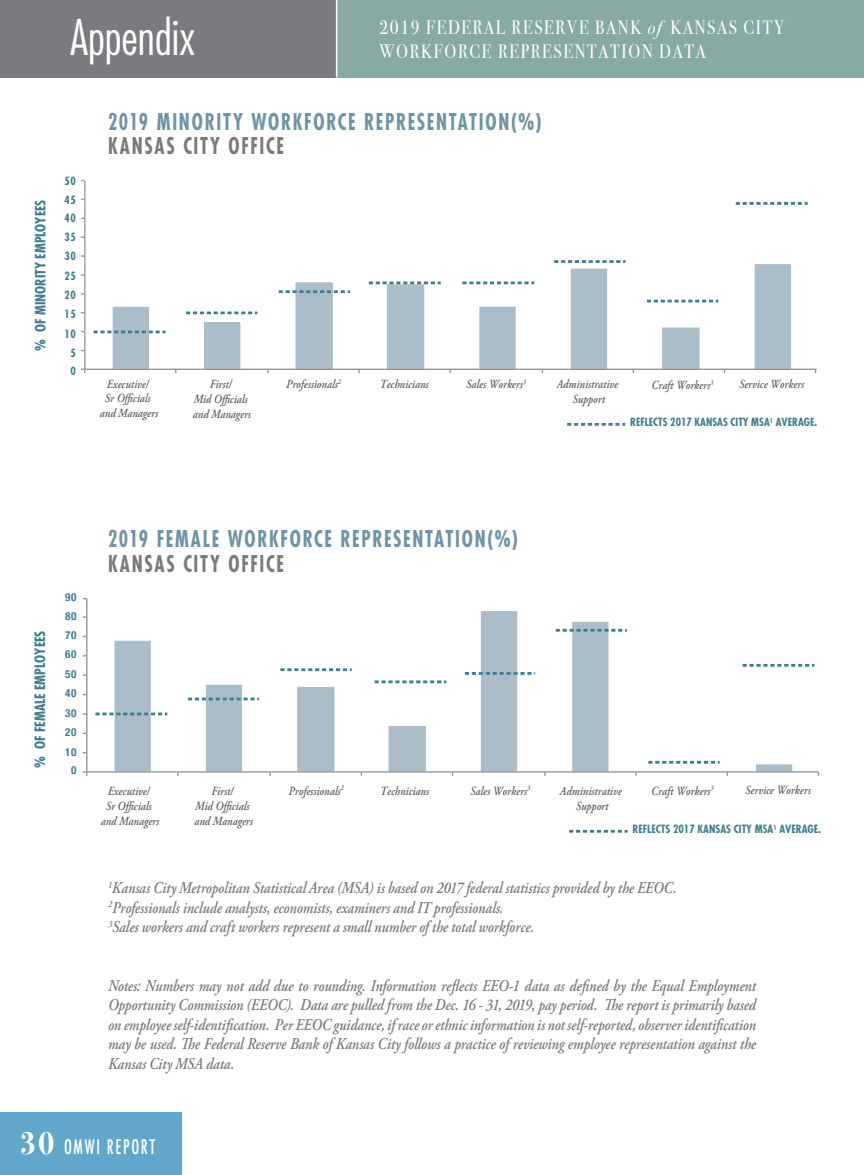
<style>
.page{position:relative;width:864px;height:1175px;background:#fff}
.page>*{position:absolute;margin:0;border:0;box-sizing:border-box;transform-origin:0 0}
.t1{font:300 condensed 48px "Futura Std";color:#fff}
.t2{font:700 condensed 22.5px "Futura Std";letter-spacing:.085em;color:#6e94a6;scale:.85 1}
.t3{font:700 condensed 22.5px "Futura Std";letter-spacing:.09em;color:#7c7b7c;scale:.85 1}
.t4{font:19.5px/24px "Bodoni Svty Two ITCTT";letter-spacing:.1em;color:#fff;scale:.85 1}
.t5{font:500 condensed 19.5px "Futura";letter-spacing:.1em;color:#fff;scale:.85 1}
.t6{font:italic 600 16.5px/19.5px "Adobe Garamond Pro";letter-spacing:-.005em;color:#7c7b7c;scale:.85 1}
.t7{font:700 condensed 13.95px "Futura Std";color:#3e7d91}
.t8{font:700 condensed 13.8px "Futura Std";color:#3e7d91}
.t9{font:italic 600 12.45px/14.9px "Adobe Garamond Pro";color:#5d6061;text-align:center;scale:.85 1}
.t10{font:700 condensed 11.1px "Futura Std";color:#3e7d91}
.t11{font:700 condensed 11.1px/19.2px "Helvetica Neue";letter-spacing:.05em;color:#3e7d91;text-align:justify}
.t12{font:700 condensed 10.95px "Futura Std";color:#3e7d91}
.t13{font:700 condensed 10.95px/19px "Futura Std";letter-spacing:.05em;color:#3e7d91;text-align:center}
.t14{font:italic 600 7.35px "Adobe Garamond Pro";color:#5d6061;scale:.85 1}
.s1{font-style:italic}
.s2{font-family:"Bodoni Svty Two ITCTT";font-weight:700;font-stretch:normal;font-size:33px}
</style>
<div class="page">
<div style="left:0;top:1111px;width:181px;height:63px;background:#60a7cb"></div>
<svg style="left:113px;top:264px;width:678px;height:104px"></svg>
<hr style="left:84px;top:181px;width:2px;height:188px;background:#9c9c9c">
<hr style="left:85px;top:368px;width:732px;height:2px;background:#979797">
<svg style="left:369px;top:281px;width:72px;height:3px"></svg>
<svg style="left:279px;top:290px;width:71px;height:3px"></svg>
<svg style="left:554px;top:260px;width:71px;height:3px"></svg>
<svg style="left:647px;top:300px;width:71px;height:2px"></svg>
<svg style="left:736px;top:202px;width:72px;height:3px"></svg>
<svg style="left:186px;top:311px;width:71px;height:3px"></svg>
<svg style="left:94px;top:330px;width:71px;height:3px"></svg>
<svg style="left:567px;top:423px;width:58px;height:3px"></svg>
<svg style="left:462px;top:281px;width:72px;height:3px"></svg>
<svg style="left:115px;top:611px;width:677px;height:160px"></svg>
<hr style="left:86px;top:598px;width:1px;height:174px;background:#979797">
<hr style="left:87px;top:771px;width:732px;height:1px;background:#979797">
<svg style="left:465px;top:672px;width:70px;height:3px"></svg>
<svg style="left:375px;top:680px;width:71px;height:3px"></svg>
<svg style="left:280px;top:668px;width:72px;height:3px"></svg>
<svg style="left:556px;top:629px;width:71px;height:2px"></svg>
<svg style="left:648px;top:761px;width:72px;height:2px"></svg>
<svg style="left:743px;top:664px;width:71px;height:2px"></svg>
<svg style="left:188px;top:697px;width:71px;height:3px"></svg>
<svg style="left:95px;top:712px;width:72px;height:3px"></svg>
<svg style="left:569px;top:830px;width:59px;height:2px"></svg>
<div style="left:0;top:0;width:337px;height:77px;background:#7a7b7f"></div>
<div style="left:337px;top:0;width:527px;height:77px;background:#87aaa5"></div>
<hr style="left:336px;top:0;width:1px;height:77px;background:#fff">
<h1 class="t1" style="left:70px;top:8px;width:126px">Appendix</h1>
<p class="t4" style="left:379px;top:13px;width:478px">2019 FEDERAL RESERVE BANK <span class="s1">of</span> KANSAS CITY<br>WORKFORCE REPRESENTATION DATA</p>
<p class="t8" style="left:32px;top:350px;width:152px;rotate:-90deg">% OF MINORITY EMPLOYEES</p>
<p class="t13" style="left:65px;top:172px;width:13px">50<br>45<br>40<br>35<br>30<br>25<br>20<br>15<br>10<br>5</p>
<p class="t12" style="left:70px;top:364px;width:7px">0</p>
<h2 class="t2" style="left:108px;top:107px;width:511px">2019 MINORITY WORKFORCE REPRESENTATION(%)</h2>
<h2 class="t3" style="left:108px;top:132px;width:209px">KANSAS CITY OFFICE</h2>
<p class="t9" style="left:100px;top:376px;width:70px">Executive/<br>Sr Officials and Managers</p>
<p class="t9" style="left:193px;top:377px;width:70px">First/<br>Mid Officials and Managers</p>
<p class="t9" style="left:286px;top:377px;width:66px">Professionals<sup>2</sup></p>
<p class="t9" style="left:380px;top:377px;width:59px">Technicians</p>
<p class="t9" style="left:466px;top:377px;width:72px">Sales Workers<sup>3</sup></p>
<p class="t9" style="left:557px;top:377px;width:74px">Administrative<br>Support</p>
<p class="t9" style="left:652px;top:378px;width:74px">Craft Workers<sup>3</sup></p>
<p class="t9" style="left:739px;top:377px;width:78px">Service Workers</p>
<p class="t12" style="left:630px;top:415px;width:188px">REFLECTS 2017 KANSAS CITY MSA<sup>1</sup> AVERAGE.</p>
<p class="t7" style="left:31px;top:768px;width:139px;rotate:-90deg">% OF FEMALE EMPLOYEES</p>
<p class="t11" style="left:65px;top:587px;width:13px">90<br>80<br>70<br>60<br>50<br>40<br>30<br>20<br>10</p>
<p class="t11" style="left:71px;top:759px;width:7px">0</p>
<h2 class="t2" style="left:108px;top:525px;width:484px">2019 FEMALE WORKFORCE REPRESENTATION(%)</h2>
<h2 class="t3" style="left:108px;top:549px;width:209px">KANSAS CITY OFFICE</h2>
<p class="t9" style="left:101px;top:784px;width:70px">Executive/<br>Sr Officials and Managers</p>
<p class="t9" style="left:194px;top:784px;width:70px">First/<br>Mid Officials and Managers</p>
<p class="t9" style="left:289px;top:783px;width:63px">Professionals</p>
<p class="t9" style="left:380px;top:783px;width:59px">Technicians</p>
<p class="t14" style="left:341px;top:784px;width:5px">2</p>
<p class="t9" style="left:470px;top:783px;width:72px">Sales Workers<sup>3</sup></p>
<p class="t9" style="left:560px;top:783px;width:74px">Administrative<br>Support</p>
<p class="t9" style="left:745px;top:783px;width:79px">Service Workers</p>
<p class="t10" style="left:633px;top:822px;width:190px">REFLECTS 2017 KANSAS CITY MSA<sup>1</sup> AVERAGE.</p>
<p class="t9" style="left:651px;top:783px;width:75px">Craft Workers<sup>3</sup></p>
<p class="t6" style="left:108px;top:878px;width:670px"><sup>1</sup>Kansas City Metropolitan Statistical Area (MSA) is based on 2017 federal statistics provided by the EEOC.<br><sup>2</sup>Professionals include analysts, economists, examiners and IT professionals.<br><sup>3</sup>Sales workers and craft workers represent a small number of the total workforce.</p>
<p class="t6" style="left:108px;top:976px;width:764px;text-align:justify">Notes: Numbers may not add due to rounding. Information reflects EEO-1 data as defined by the Equal Employment Opportunity Commission (EEOC). Data are pulled from the Dec. 16 - 31, 2019, pay period. The report is primarily based on employee self-identification. Per EEOC guidance, if race or ethnic information is not self-reported, observer identification may be used. The Federal Reserve Bank of Kansas City follows a practice of reviewing employee representation against the Kansas City MSA data.</p>
<p class="t5" style="left:20px;top:1134px;width:160px"><span class="s2">30</span> OMWI REPORT</p>
</div>
